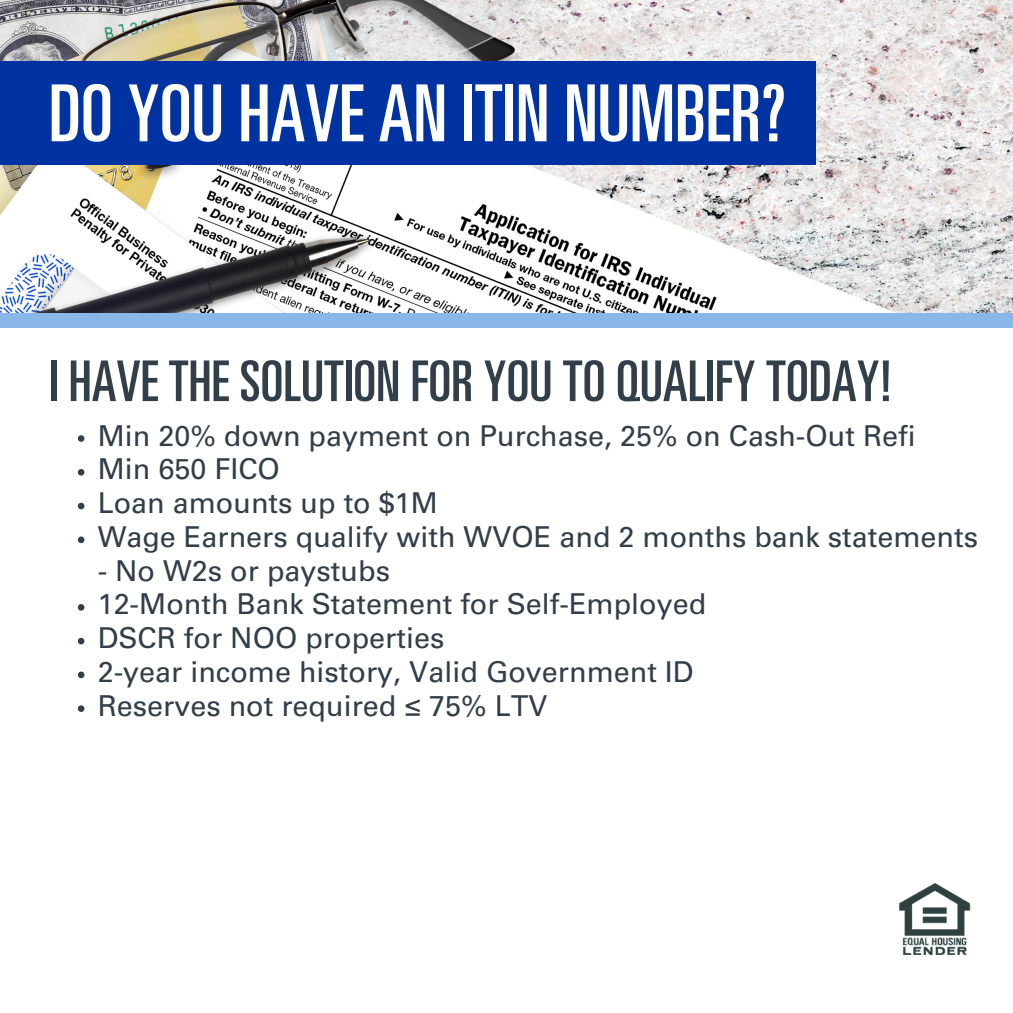
<style>
.page{position:relative;width:1013px;height:1013px;background:#fff}
.page>*{position:absolute;margin:0;border:0;box-sizing:border-box;transform-origin:0 0}
.t1{font:ultra-condensed 78.75px "Univers LT Std";color:#fff}
.t2{font:ultra-condensed 56.25px "Univers LT Std";color:#323e48}
.t3{font:28.75px/33.8px "Univers LT Pro 55 Roman";color:#323e48}
</style>
<div class="page">
<img style="left:899px;top:883px;width:72px;height:72px">
<img style="left:0;top:0;width:1012px;height:313px">
<div style="left:0;top:313px;width:1012px;height:15px;background:#8ab7e9"></div>
<svg style="left:78px;top:435px;width:6px;height:7px"></svg>
<svg style="left:78px;top:469px;width:6px;height:6px"></svg>
<svg style="left:78px;top:503px;width:6px;height:6px"></svg>
<svg style="left:78px;top:536px;width:6px;height:7px"></svg>
<svg style="left:78px;top:604px;width:6px;height:6px"></svg>
<svg style="left:78px;top:638px;width:6px;height:6px"></svg>
<svg style="left:78px;top:671px;width:6px;height:7px"></svg>
<svg style="left:78px;top:705px;width:6px;height:7px"></svg>
<div style="left:0;top:61px;width:815px;height:104px;background:#0033a1"></div>
<p class="t1" style="left:49px;top:84px;width:738px">DO YOU HAVE AN ITIN NUMBER?</p>
<h2 class="t2" style="left:49px;top:360px;width:844px">I HAVE THE SOLUTION FOR YOU TO QUALIFY TODAY!</h2>
<p class="t3" style="left:98px;top:422px;width:881px">Min 20% down payment on Purchase, 25% on Cash-Out Refi<br>Min 650 FICO<br>Loan amounts up to $1M<br>Wage Earners qualify with WVOE and 2 months bank statements</p>
<p class="t3" style="left:98px;top:557px;width:610px">- No W2s or paystubs<br>12-Month Bank Statement for Self-Employed<br>DSCR for NOO properties<br>2-year income history, Valid Government ID<br>Reserves not required ≤ 75% LTV</p>
</div>
